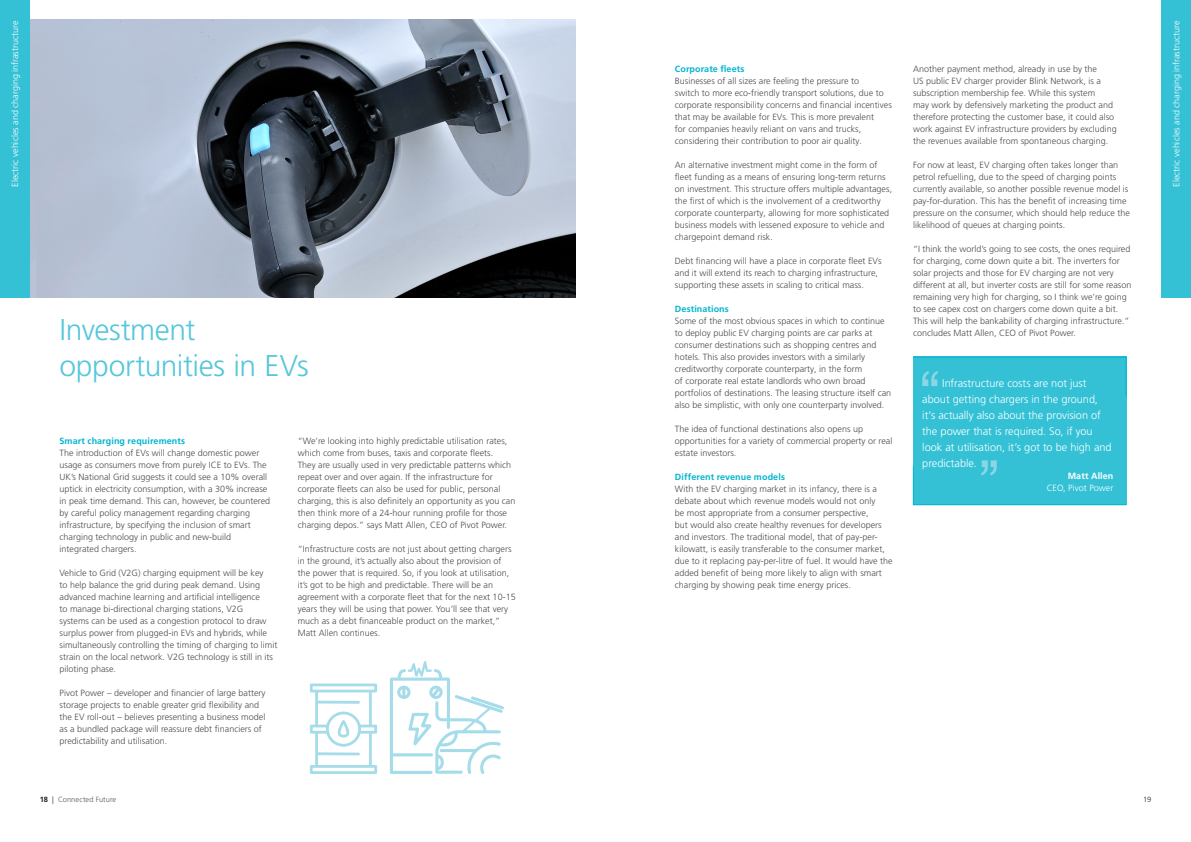
<style>
.page{position:relative;width:1191px;height:842px;background:#fff}
.page>*{position:absolute;margin:0;border:0;box-sizing:border-box;transform-origin:0 0}
.Head_4___30_36pt___L{font:300 30px "Frutiger LT Pro";letter-spacing:-.015em;color:#56c7db}
.Copy___9_12pt___Ligh{font:300 11px/16px "Frutiger LT Pro";letter-spacing:-.005em;color:#fff}
.Body{font:300 9px/12px "Frutiger LT Pro";color:#4b4c4d}
.Register___9_12pt{font:300 9px "Frutiger LT Pro";color:#fff}
.Sub_5___9_12pt___Bol{font:700 9px "Frutiger LT Pro";letter-spacing:.01em;color:#00b5cf}
.Copy___9_12pt___Ligh-2{font:300 9px "Frutiger LT Pro";color:#fff}
.Sub_5___9_12pt___Bol-2{font:700 9px "Frutiger LT Pro";letter-spacing:.01em;color:#fff}
.t1{font:300 7.5px "Frutiger LT Pro";letter-spacing:.005em;color:#57585a}
.t2{font:300 7.5px "Frutiger LT Pro";color:#231f20}
.s1{font-weight:700;color:#231f20}
.s2{color:#231f20}
</style>
<div class="page">
<img style="left:30px;top:20px;width:545px;height:278px">
<div style="left:0;top:0;width:30px;height:298px;background:#34c1d6"></div>
<div style="left:1161px;top:0;width:30px;height:298px;background:#34c1d6"></div>
<div style="left:913px;top:357px;width:213px;height:148px;background:#34c1d6"></div>
<svg style="left:913px;top:357px;width:213px;height:40px"></svg>
<svg style="left:913px;top:460px;width:213px;height:45px"></svg>
<svg style="left:310px;top:683px;width:67px;height:91px"></svg>
<svg style="left:390px;top:661px;width:114px;height:113px"></svg>
<p class="Register___9_12pt" style="left:10px;top:187px;width:168px;rotate:-90deg">Electric vehicles and charging infrastructure</p>
<p class="Register___9_12pt" style="left:1171px;top:187px;width:168px;rotate:-90deg">Electric vehicles and charging infrastructure</p>
<p class="Sub_5___9_12pt___Bol" style="left:675px;top:63px;width:71px">Corporate fleets</p>
<p class="Body" style="left:675px;top:74px;width:219px">Businesses of all sizes are feeling the pressure to<br>switch to more eco-friendly transport solutions, due to corporate responsibility concerns and financial incentives that may be available for EVs. This is more prevalent<br>for companies heavily reliant on vans and trucks, considering their contribution to poor air quality.</p>
<p class="Body" style="left:675px;top:158px;width:219px">An alternative investment might come in the form of fleet funding as a means of ensuring long-term returns on investment. This structure offers multiple advantages, the first of which is the involvement of a creditworthy corporate counterparty, allowing for more sophisticated business models with lessened exposure to vehicle and chargepoint demand risk.</p>
<p class="Body" style="left:675px;top:255px;width:208px">Debt financing will have a place in corporate fleet EVs and it will extend its reach to charging infrastructure, supporting these assets in scaling to critical mass.</p>
<p class="Sub_5___9_12pt___Bol" style="left:675px;top:303px;width:55px">Destinations</p>
<p class="Body" style="left:675px;top:315px;width:218px">Some of the most obvious spaces in which to continue to deploy public EV charging points are car parks at consumer destinations such as shopping centres and hotels. This also provides investors with a similarly creditworthy corporate counterparty, in the form<br>of corporate real estate landlords who own broad portfolios of destinations. The leasing structure itself can also be simplistic, with only one counterparty involved.</p>
<p class="Body" style="left:675px;top:423px;width:219px">The idea of functional destinations also opens up opportunities for a variety of commercial property or real estate investors.</p>
<p class="Sub_5___9_12pt___Bol" style="left:675px;top:471px;width:112px">Different revenue models</p>
<p class="Body" style="left:675px;top:483px;width:219px">With the EV charging market in its infancy, there is a debate about which revenue models would not only<br>be most appropriate from a consumer perspective,<br>but would also create healthy revenues for developers and investors. The traditional model, that of pay-per&shy;kilowatt, is easily transferable to the consumer market, due to it replacing pay-per-litre of fuel. It would have the added benefit of being more likely to align with smart charging by showing peak time energy prices.</p>
<p class="Body" style="left:913px;top:62px;width:205px">Another payment method, already in use by the<br>US public EV charger provider Blink Network, is a subscription membership fee. While this system<br>may work by defensively marketing the product and therefore protecting the customer base, it could also work against EV infrastructure providers by excluding the revenues available from spontaneous charging.</p>
<p class="Body" style="left:913px;top:158px;width:218px">For now at least, EV charging often takes longer than petrol refuelling, due to the speed of charging points currently available, so another possible revenue model is pay-for-duration. This has the benefit of increasing time pressure on the consumer, which should help reduce the likelihood of queues at charging points.</p>
<p class="Body" style="left:913px;top:243px;width:220px">“I think the world’s going to see costs, the ones required for charging, come down quite a bit. The inverters for solar projects and those for EV charging are not very different at all, but inverter costs are still for some reason remaining very high for charging, so I think we’re going to see capex cost on chargers come down quite a bit.<br>This will help the bankability of charging infrastructure.” concludes Matt Allen, CEO of Pivot Power.</p>
<p class="Head_4___30_36pt___L" style="left:60px;top:312px;width:137px">Investment</p>
<p class="Head_4___30_36pt___L" style="left:60px;top:348px;width:251px">opportunities in EVs</p>
<p class="Copy___9_12pt___Ligh" style="left:922px;top:375px;width:191px;text-indent:20px">Infrastructure costs are not just about getting chargers in the ground, it’s actually also about the provision of the power that is required. So, if you look at utilisation, it’s got to be high and predictable.</p>
<p class="Sub_5___9_12pt___Bol-2" style="left:1067px;top:470px;width:47px">Matt Allen</p>
<p class="Copy___9_12pt___Ligh-2" style="left:1046px;top:482px;width:68px">CEO, Pivot Power</p>
<p class="Sub_5___9_12pt___Bol" style="left:60px;top:435px;width:127px">Smart charging requirements</p>
<p class="Body" style="left:60px;top:447px;width:212px">The introduction of EVs will change domestic power usage as consumers move from purely ICE to EVs. The UK’s National Grid suggests it could see a 10% overall uptick in electricity consumption, with a 30% increase in peak time demand. This can, however, be countered by careful policy management regarding charging infrastructure, by specifying the inclusion of smart charging technology in public and new-build integrated chargers.</p>
<p class="Body" style="left:60px;top:567px;width:219px">Vehicle to Grid (V2G) charging equipment will be key<br>to help balance the grid during peak demand. Using advanced machine learning and artificial intelligence<br>to manage bi-directional charging stations, V2G<br>systems can be used as a congestion protocol to draw surplus power from plugged-in EVs and hybrids, while simultaneously controlling the timing of charging to limit strain on the local network. V2G technology is still in its piloting phase.</p>
<p class="Body" style="left:60px;top:687px;width:208px">Pivot Power – developer and financier of large battery storage projects to enable greater grid flexibility and the EV roll-out – believes presenting a business model as a bundled package will reassure debt financiers of predictability and utilisation.</p>
<p class="Body" style="left:298px;top:435px;width:219px">“We’re looking into highly predictable utilisation rates, which come from buses, taxis and corporate fleets.<br>They are usually used in very predictable patterns which repeat over and over again. If the infrastructure for corporate fleets can also be used for public, personal charging, this is also definitely an opportunity as you can then think more of a 24-hour running profile for those charging depos.” says Matt Allen, CEO of Pivot Power.</p>
<p class="Body" style="left:298px;top:543px;width:219px">“Infrastructure costs are not just about getting chargers in the ground, it’s actually also about the provision of the power that is required. So, if you look at utilisation, it’s got to be high and predictable. There will be an agreement with a corporate fleet that for the next 10-15 years they will be using that power. You’ll see that very much as a debt financeable product on the market,” Matt Allen continues.</p>
<p class="t1" style="left:40px;top:795px;width:78px"><span class="s1">18</span> <span class="s2">|</span> Connected Future</p>
<p class="t2" style="left:1143px;top:795px;width:10px">19</p>
</div>
